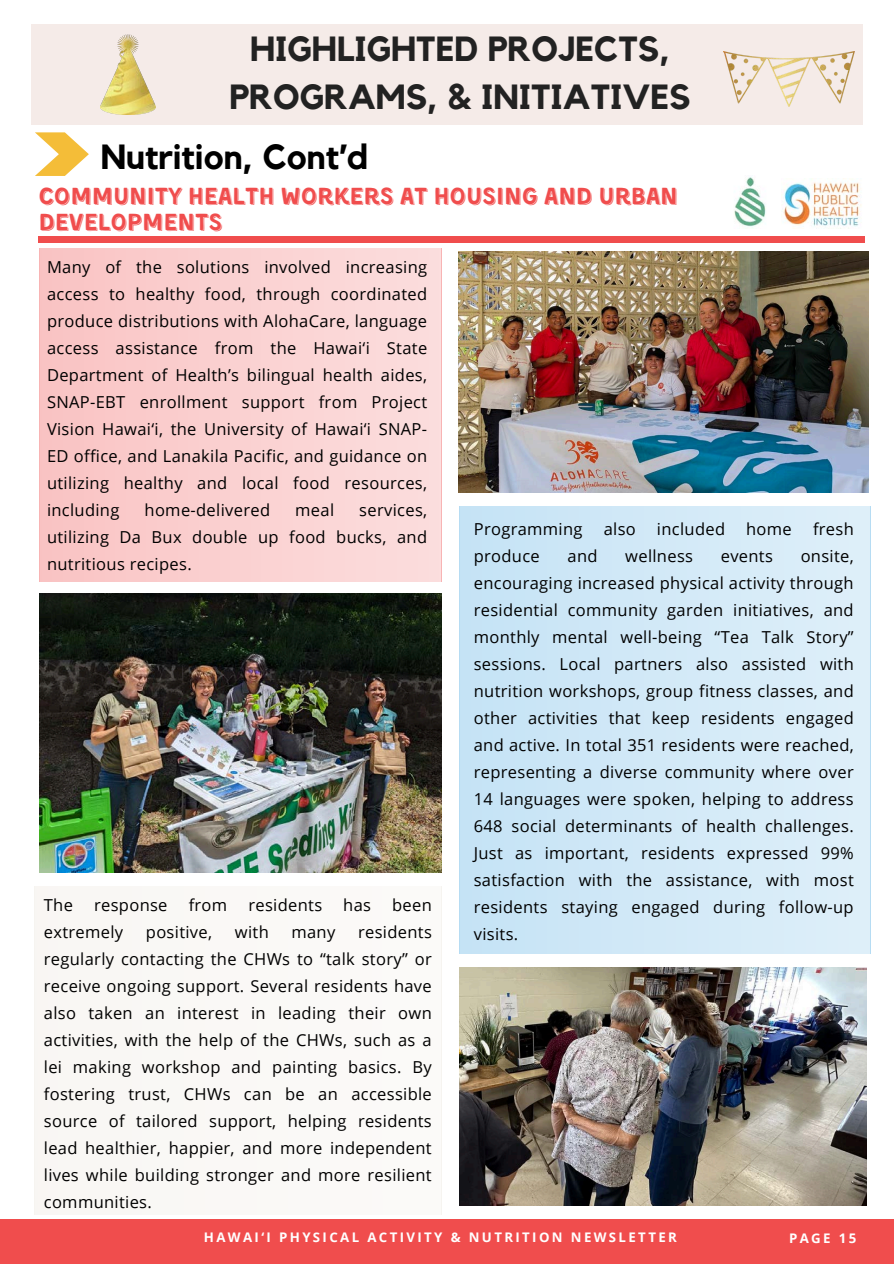
<style>
.page{position:relative;width:894px;height:1264px;background:#fff}
.page>*{position:absolute;margin:0;border:0;box-sizing:border-box;transform-origin:0 0}
.t1{font:700 34.8px/48.3px "Kollektif";color:#222;text-align:center}
.t2{font:700 34.8px "Kollektif";color:#000}
.t3{font:24px/25.8px "Kent 4 F Shadowed";color:#f04d4d}
.t4{font:16.5px/27px "Open Sans";letter-spacing:.02em;color:#000;text-align:justify}
.t5{font:700 13.2px "Open Sans";letter-spacing:.18em;color:#fff}
</style>
<div class="page">
<div style="left:0;top:1219px;width:893px;height:44px;background:#f04d4d"></div>
<svg style="left:35px;top:132px;width:54px;height:44px"></svg>
<div style="left:38px;top:237px;width:826px;height:5px;background:#f04d4d"></div>
<div style="left:810px;top:24px;width:52px;height:100px;background:#f5ebe8"></div>
<div style="left:83px;top:24px;width:727px;height:100px;background:#f5ebe8"></div>
<div style="left:31px;top:24px;width:52px;height:100px;background:#f5ebe8"></div>
<svg style="left:39px;top:248px;width:402px;height:333px;background:#fad0d0"></svg>
<svg style="left:459px;top:506px;width:411px;height:447px;background:#d1e8f7"></svg>
<img style="left:458px;top:251px;width:410px;height:241px">
<img style="left:39px;top:593px;width:402px;height:279px">
<img style="left:459px;top:967px;width:406px;height:238px">
<div style="left:35px;top:887px;width:97px;height:327px;background:#f9f7f4"></div>
<img style="left:783px;top:178px;width:78px;height:51px">
<img style="left:734px;top:177px;width:32px;height:52px">
<img style="left:723px;top:51px;width:130px;height:55px">
<img style="left:101px;top:34px;width:55px;height:80px">
<p class="t1" style="left:229px;top:26px;width:462px">HIGHLIGHTED PROJECTS,<br>PROGRAMS, &amp; INITIATIVES</p>
<p class="t2" style="left:101px;top:140px;width:269px">Nutrition, Cont’d</p>
<p class="t3" style="left:38px;top:185px;width:640px">COMMUNITY HEALTH WORKERS AT HOUSING AND URBAN<br>DEVELOPMENTS</p>
<h1 class="t4" style="left:47px;top:253px;width:382px">Many of the solutions involved increasing access to healthy food, through coordinated produce distributions with AlohaCare, language access assistance from the Hawai‘i State Department of Health’s bilingual health aides, SNAP-EBT enrollment support from Project Vision Hawai‘i, the University of Hawai‘i SNAP-ED office, and Lanakila Pacific, and guidance on utilizing healthy and local food resources, including</h1>
<h1 class="t4" style="left:144px;top:496px;width:127px">home-delivered</h1>
<h1 class="t4" style="left:295px;top:496px;width:40px">meal</h1>
<h1 class="t4" style="left:47px;top:496px;width:381px;text-indent:312px">services, utilizing Da Bux double up food bucks, and nutritious recipes.</h1>
<h2 class="t4" style="left:473px;top:515px;width:110px">Programming</h2>
<h2 class="t4" style="left:603px;top:515px;width:34px">also</h2>
<h2 class="t4" style="left:656px;top:515px;width:70px">included</h2>
<h2 class="t4" style="left:746px;top:515px;width:47px">home</h2>
<h2 class="t4" style="left:812px;top:515px;width:42px">fresh</h2>
<h2 class="t4" style="left:473px;top:542px;width:68px">produce</h2>
<h2 class="t4" style="left:567px;top:542px;width:32px">and</h2>
<h2 class="t4" style="left:625px;top:542px;width:69px">wellness</h2>
<h2 class="t4" style="left:720px;top:542px;width:54px">events</h2>
<h2 class="t4" style="left:473px;top:542px;width:381px;text-indent:327px">onsite, encouraging increased physical activity through residential community garden initiatives, and monthly mental well-being “Tea Talk Story” sessions. Local partners also assisted with nutrition workshops, group fitness classes, and other activities that keep residents engaged and active. In total 351 residents were reached, representing a diverse community where over 14 languages were spoken, helping to address 648 social determinants of health challenges.<br>Just as important, residents expressed 99% satisfaction with the assistance, with most residents staying engaged during follow-up visits.</h2>
<p class="t4" style="left:44px;top:891px;width:31px">The</p>
<p class="t4" style="left:94px;top:891px;width:75px">response</p>
<p class="t4" style="left:189px;top:891px;width:40px">from</p>
<p class="t4" style="left:248px;top:891px;width:75px">residents</p>
<p class="t4" style="left:343px;top:891px;width:29px">has</p>
<p class="t4" style="left:392px;top:891px;width:41px">been</p>
<p class="t4" style="left:44px;top:918px;width:81px">extremely</p>
<p class="t4" style="left:146px;top:918px;width:68px">positive,</p>
<p class="t4" style="left:235px;top:918px;width:35px">with</p>
<p class="t4" style="left:291px;top:918px;width:45px">many</p>
<p class="t4" style="left:44px;top:918px;width:389px;text-indent:314px">residents regularly contacting the CHWs to “talk story” or receive ongoing support. Several residents have also taken an interest in leading their own activities, with the help of the CHWs, such as a lei making workshop and painting basics. By fostering trust, CHWs can be an accessible source of tailored support, helping residents lead healthier, happier, and more independent lives while building stronger and more resilient communities.</p>
<p class="t5" style="left:204px;top:1228px;width:474px">HAWAI‘I PHYSICAL ACTIVITY &amp; NUTRITION NEWSLETTER</p>
<p class="t5" style="left:788px;top:1229px;width:69px">PAGE 15</p>
</div>
